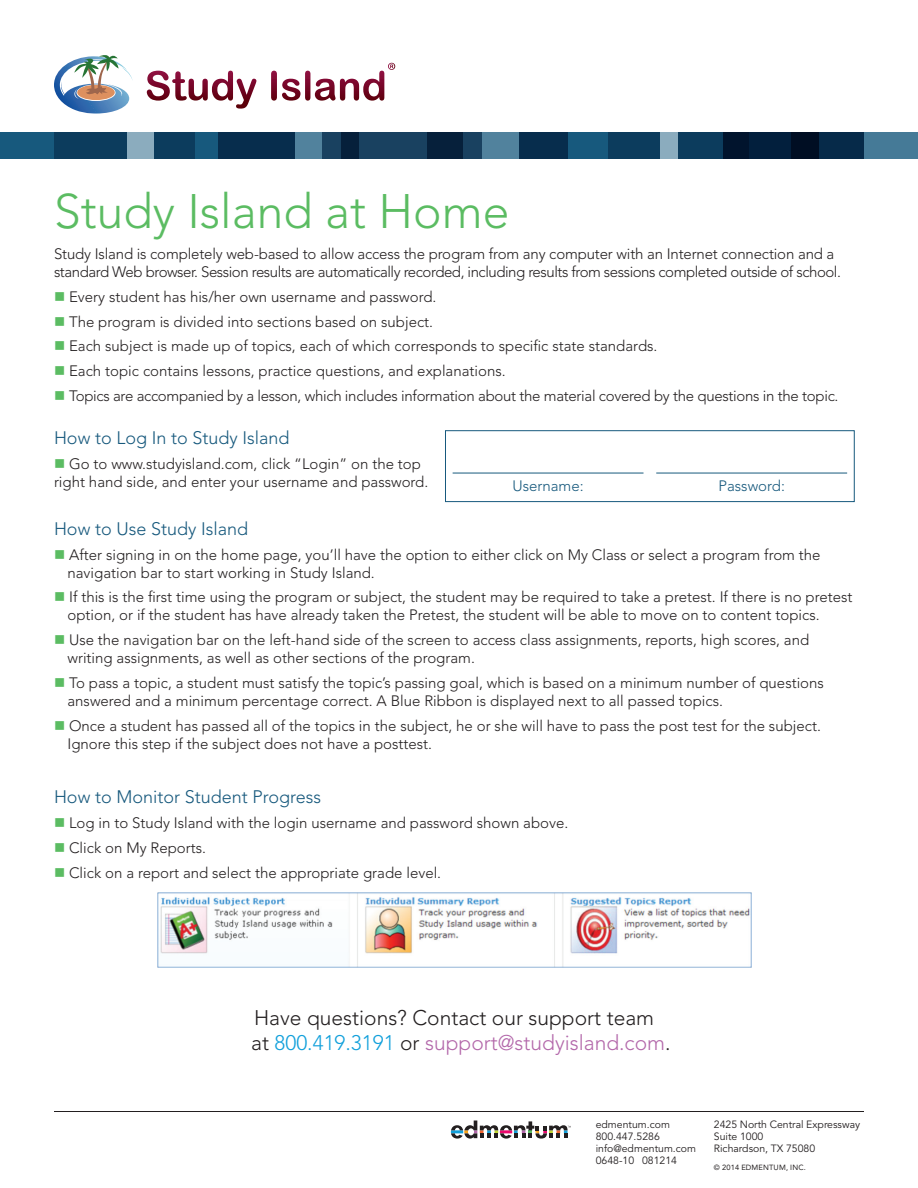
<style>
.page{position:relative;width:918px;height:1188px;background:#fff}
.page>*{position:absolute;margin:0;border:0;box-sizing:border-box;transform-origin:0 0}
.t1{font:300 48px "Avenir LT Std";color:#5bbc62}
.t2{font:300 21px/25.5px "Avenir LT Std";color:#231f20}
.t3{font:300 18px "Avenir LT Std";color:#17597d}
.t4{font:300 15px/18px "Avenir LT Std";color:#231f20}
.t5{font:300 15px/18px "Avenir LT Std";letter-spacing:-.03em;color:#231f20}
.t6{font:300 15px "Avenir LT Std";letter-spacing:-.02em;color:#231f20}
.t7{font:300 15px "Avenir LT Std";color:#17597d}
.t8{font:10.5px/12px "Avenir LT Std";color:#231f20}
.t9{font:7.5px "Avenir LT Std";letter-spacing:.02em;color:#231f20}
.s1{color:#5bbc62}
.s2{color:#12a0db}
.s3{color:#b368aa}
</style>
<div class="page">
<svg style="left:54px;top:55px;width:79px;height:59px"></svg>
<svg style="left:147px;top:71px;width:109px;height:38px"></svg>
<svg style="left:271px;top:63px;width:124px;height:38px"></svg>
<div style="left:0;top:132px;width:127px;height:27px;background:#17597d"></div>
<svg style="left:54px;top:132px;width:100px;height:27px;fill:#0c3c5d"></svg>
<svg style="left:659px;top:132px;width:20px;height:27px"></svg>
<svg style="left:154px;top:132px;width:64px;height:27px;fill:#0c3c5d"></svg>
<svg style="left:568px;top:132px;width:91px;height:27px;fill:#0c3c5d"></svg>
<div style="left:679px;top:132px;width:140px;height:27px;background:#0c3c5d"></div>
<svg style="left:724px;top:132px;width:67px;height:27px;fill:#021f3d"></svg>
<svg style="left:791px;top:132px;width:127px;height:27px"></svg>
<svg style="left:218px;top:132px;width:104px;height:27px;fill:#072d4d"></svg>
<div style="left:322px;top:132px;width:141px;height:27px;background:#194160"></div>
<svg style="left:341px;top:132px;width:18px;height:27px"></svg>
<svg style="left:427px;top:132px;width:141px;height:27px"></svg>
<hr style="left:54px;top:1111px;width:810px;height:1px;background:#231f20">
<svg style="left:451px;top:1121px;width:120px;height:18px"></svg>
<div style="left:445px;top:430px;width:410px;height:72px;border:1px solid #17597d"></div>
<hr style="left:453px;top:473px;width:191px;height:1px;background:#17597d">
<hr style="left:656px;top:473px;width:191px;height:1px;background:#17597d">
<img style="left:157px;top:892px;width:594px;height:76px">
<h1 class="t1" style="left:54px;top:183px;width:457px">Study Island at Home</h1>
<p class="t5" style="left:54px;top:245px;width:788px">Study Island is completely web-based to allow access the program from any computer with an Internet connection and a standard Web browser. Session results are automatically recorded, including results from sessions completed outside of school.</p>
<p class="t4" style="left:54px;top:288px;width:384px"><span class="s1">■</span> Every student has his/her own username and password.</p>
<p class="t4" style="left:54px;top:312px;width:381px"><span class="s1">■</span> The program is divided into sections based on subject.</p>
<p class="t4" style="left:54px;top:337px;width:605px"><span class="s1">■</span> Each subject is made up of topics, each of which corresponds to specific state standards.</p>
<p class="t4" style="left:54px;top:362px;width:453px"><span class="s1">■</span> Each topic contains lessons, practice questions, and explanations.</p>
<p class="t6" style="left:54px;top:387px;width:786px"><span class="s1">■</span> Topics are accompanied by a lesson, which includes information about the material covered by the questions in the topic.</p>
<p class="t3" style="left:54px;top:427px;width:237px">How to Log In to Study Island</p>
<p class="t4" style="left:54px;top:455px;width:376px"><span class="s1">■</span> Go to www.studyisland.com, click “Login” on the top right hand side, and enter your username and password.</p>
<p class="t3" style="left:54px;top:518px;width:196px">How to Use Study Island</p>
<p class="t4" style="left:68px;top:545px;width:755px;text-indent:-14px"><span class="s1">■</span> After signing in on the home page, you’ll have the option to either click on My Class or select a program from the navigation bar to start working in Study Island.</p>
<p class="t4" style="left:68px;top:588px;width:787px;text-indent:-14px"><span class="s1">■</span> If this is the first time using the program or subject, the student may be required to take a pretest. If there is no pretest option, or if the student has have already taken the Pretest, the student will be able to move on to content topics.</p>
<p class="t4" style="left:68px;top:631px;width:743px;text-indent:-14px"><span class="s1">■</span> Use the navigation bar on the left-hand side of the screen to access class assignments, reports, high scores, and writing assignments, as well as other sections of the program.</p>
<p class="t4" style="left:68px;top:674px;width:758px;text-indent:-14px"><span class="s1">■</span> To pass a topic, a student must satisfy the topic’s passing goal, which is based on a minimum number of questions answered and a minimum percentage correct. A Blue Ribbon is displayed next to all passed topics.</p>
<p class="t4" style="left:68px;top:716px;width:755px;text-indent:-14px"><span class="s1">■</span> Once a student has passed all of the topics in the subject, he or she will have to pass the post test for the subject.<br>Ignore this step if the subject does not have a posttest.</p>
<p class="t3" style="left:54px;top:787px;width:269px">How to Monitor Student Progress</p>
<p class="t4" style="left:54px;top:814px;width:516px"><span class="s1">■</span> Log in to Study Island with the login username and password shown above.</p>
<p class="t4" style="left:54px;top:839px;width:154px"><span class="s1">■</span> Click on My Reports.</p>
<p class="t4" style="left:54px;top:863px;width:389px"><span class="s1">■</span> Click on a report and select the appropriate grade level.</p>
<p class="t7" style="left:513px;top:477px;width:73px">Username:</p>
<p class="t7" style="left:718px;top:477px;width:68px">Password:</p>
<h2 class="t2" style="left:251px;top:1005px;width:421px">Have questions? Contact our support team at <span class="s2">800.419.3191</span> or <span class="s3">support@studyisland.com</span>.</h2>
<p class="t8" style="left:596px;top:1119px;width:102px">edmentum.com<br>800.447.5286 info@edmentum.com<br>0648-10 081214</p>
<p class="t8" style="left:714px;top:1119px;width:148px">2425 North Central Expressway<br>Suite 1000<br>Richardson, TX 75080</p>
<p class="t9" style="left:714px;top:1163px;width:94px">© 2014 EDMENTUM, INC.</p>
</div>
